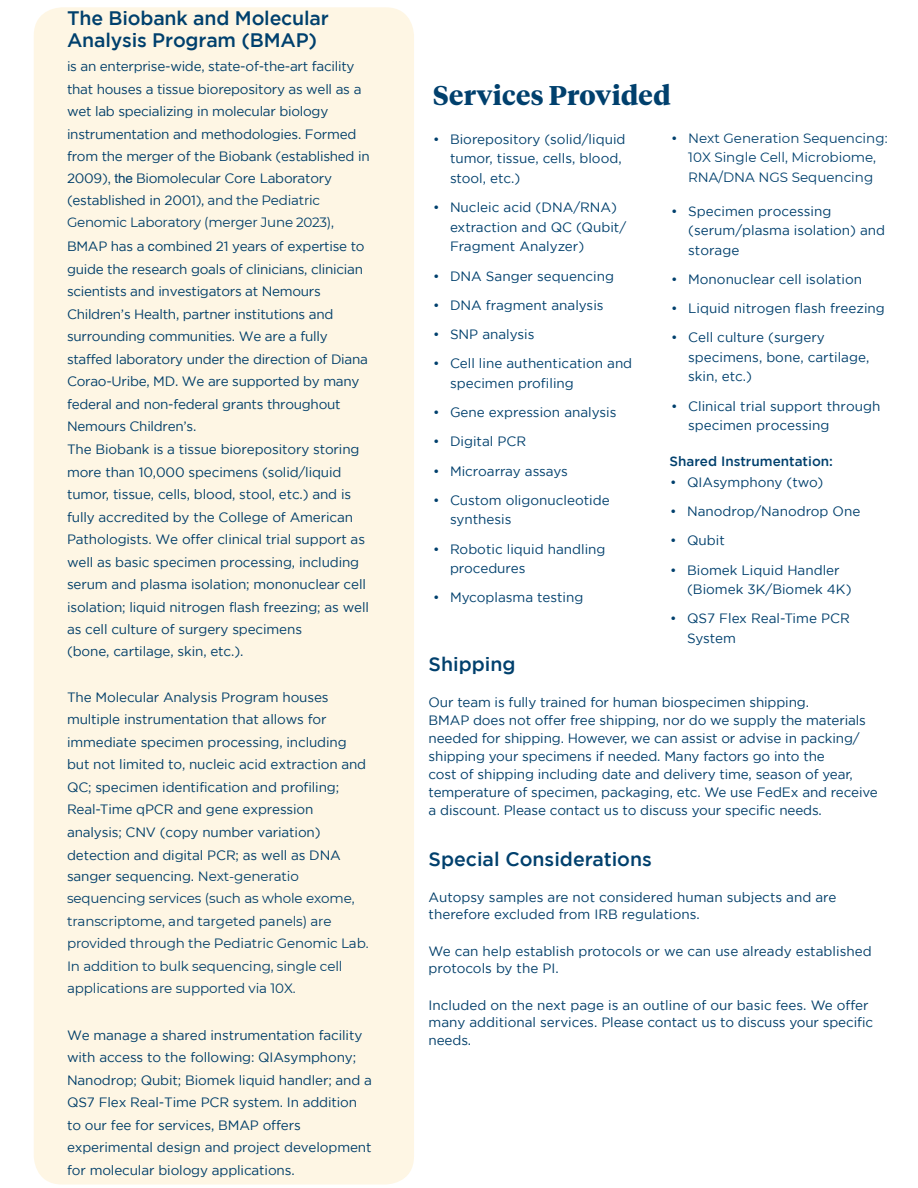
<style>
.page{position:relative;width:918px;height:1188px;background:#fff}
.page>*{position:absolute;margin:0;border:0;box-sizing:border-box;transform-origin:0 0}
.t1{font:700 27px "Tiempos Headline";letter-spacing:.01em;color:#00406d}
.t2{font:500 19.5px/22.5px "Gotham";letter-spacing:-.01em;color:#00406d}
.t3{font:13.5px/22.5px "Gotham";letter-spacing:-.01em;color:#003e69}
.t4{font:13.5px/19.5px "Gotham";color:#00406d}
.t5{font:13.5px/19.5px "Montserrat";color:#00406d;text-align:center}
.t6{font:500 13.5px "Gotham";color:#00406d}
.s1{font-family:"Arial"}
.s2{font-family:"Montserrat"}
.s3{font-family:"Gotham"}
</style>
<div class="page">
<div style="left:34px;top:7px;width:380px;height:1178px;background:#fef6e4;border-radius:28px"></div>
<p class="t2" style="left:67px;top:6px;width:263px">The Biobank and Molecular<br>Analysis Program (BMAP)</p>
<p class="t3" style="left:67px;top:55px;width:304px">is an enterprise-wide, state-of-the-art facility that houses a tissue biorepository as well as a wet lab specializing in molecular biology instrumentation and methodologies. Formed from the merger of the Biobank (established in 2009)<span class="s1">, the</span> Biomolecular Core Laboratory (established in 2001), <span class="s2">and the Pediatric Genomic Laboratory (merger June 2023), </span>BMAP has a <span class="s1">c</span>ombined 21 years of expertise to guide the research goals of clinicians, clinician scientists and investigators at Nemours Children’s Health, partner institutions and surrounding communities. We are a fully staffed laboratory under the direction of Diana Corao-Uribe, MD. We are supported by many federal and non-federal grants throughout Nemours Children’s.</p>
<p class="t3" style="left:67px;top:438px;width:304px">The Biobank is a tissue biorepository storing more than 10,000 specimens (solid/liquid tumor, tissue, cells, blood, stool, etc.) and is fully accredited by the College of American Pathologists. We offer clinical trial support as well as basic specimen processing, including serum and plasma isolation; mononuclear cell isolation; liquid nitrogen flash freezing; as well as cell culture of surgery specimens<br>(bone, cartilage, skin, etc.).</p>
<p class="t3" style="left:67px;top:686px;width:303px">The Molecular Analysis Program houses multiple instrumentation that allows for immediate specimen processing, including but not limited to, nucleic acid extraction and QC; specimen identification and profiling; Real-Time qPCR and gene expression analysis; CNV (copy number variation) detection and digital PCR; as well as DNA sanger sequencing. <span class="s2">Next-generatio sequencing services (such as whole exome, transcriptome, and targeted panels) are provided through the Pediatric Genomic Lab.<br>In addition to bulk sequencing, single cell applications are supported via 10X.</span></p>
<p class="t3" style="left:67px;top:1023px;width:306px">We manage a shared instrumentation facility with access to the following: QIAsymphony; Nanodrop; Qubit; Biomek liquid handler; and a QS7 Flex Real-Time PCR system. In addition to our fee for services, BMAP offers experimental design and project development for molecular biology applications.</p>
<h2 class="t1" style="left:433px;top:77px;width:239px">Services Provided</h2>
<p class="t4" style="left:450px;top:129px;width:177px;text-indent:-17px">• Biorepository (solid/liquid tumor, tissue, cells, blood, stool, etc.)</p>
<p class="t4" style="left:450px;top:198px;width:178px;text-indent:-17px">• Nucleic acid (DNA/RNA) extraction and QC (Qubit/<br>Fragment Analyzer)</p>
<p class="t4" style="left:433px;top:266px;width:182px">• DNA Sanger sequencing</p>
<p class="t4" style="left:433px;top:295px;width:172px">• DNA fragment analysis</p>
<p class="t4" style="left:433px;top:324px;width:103px">• SNP analysis</p>
<p class="t4" style="left:433px;top:354px;width:201px">• Cell line authentication and</p>
<p class="t4" style="left:450px;top:373px;width:125px">specimen profiling</p>
<p class="t4" style="left:433px;top:402px;width:185px">• Gene expression analysis</p>
<p class="t4" style="left:433px;top:432px;width:95px">• Digital PCR</p>
<p class="t4" style="left:433px;top:461px;width:136px">• Microarray assays</p>
<p class="t4" style="left:450px;top:490px;width:161px;text-indent:-17px">• Custom oligonucleotide synthesis</p>
<p class="t4" style="left:450px;top:539px;width:157px;text-indent:-17px">• Robotic liquid handling procedures</p>
<p class="t4" style="left:433px;top:588px;width:152px">• Mycoplasma testing</p>
<p class="t5" style="left:671px;top:128px;width:218px"><span class="s3">•</span> Next Generation Sequencing:<br>10X Single Cell, Microbiome,<br>RNA/DNA NGS Sequencing</p>
<p class="t4" style="left:688px;top:201px;width:198px;text-indent:-17px">• Specimen processing (serum/plasma isolation) and storage</p>
<p class="t4" style="left:671px;top:269px;width:192px">• Mononuclear cell isolation</p>
<p class="t4" style="left:671px;top:298px;width:215px">• Liquid nitrogen flash freezing</p>
<p class="t4" style="left:688px;top:328px;width:183px;text-indent:-17px">• Cell culture (surgery specimens, bone, cartilage, skin, etc.)</p>
<p class="t4" style="left:688px;top:396px;width:194px;text-indent:-17px">• Clinical trial support through specimen processing</p>
<p class="t6" style="left:670px;top:453px;width:165px">Shared Instrumentation:</p>
<p class="t4" style="left:670px;top:472px;width:155px">• QIAsymphony (two)</p>
<p class="t4" style="left:670px;top:501px;width:192px">• Nanodrop/Nanodrop One</p>
<p class="t4" style="left:670px;top:531px;width:56px">• Qubit</p>
<p class="t4" style="left:687px;top:560px;width:166px;text-indent:-17px">• Biomek Liquid Handler (Biomek 3K/Biomek 4K)</p>
<p class="t4" style="left:687px;top:609px;width:164px;text-indent:-17px">• QS7 Flex Real-Time PCR<br>System</p>
<h3 class="t2" style="left:429px;top:652px;width:89px">Shipping</h3>
<p class="t3" style="left:429px;top:693px;width:451px;line-height:18px">Our team is fully trained for human biospecimen shipping.<br>BMAP does not offer free shipping, nor do we supply the materials needed for shipping. However, we can assist or advise in packing/ shipping your specimens if needed. Many factors go into the<br>cost of shipping including date and delivery time, season of year, temperature of specimen, packaging, etc. We use FedEx and receive</p>
<p class="t3" style="left:429px;top:798px;width:395px">a discount. Please contact us to discuss your specific needs.</p>
<h3 class="t2" style="left:429px;top:847px;width:225px">Special Considerations</h3>
<p class="t3" style="left:429px;top:888px;width:409px;line-height:18px">Autopsy samples are not considered human subjects and are therefore excluded from IRB regulations.</p>
<p class="t3" style="left:429px;top:942px;width:445px;line-height:18px">We can help establish protocols or we can use already established protocols by the PI.</p>
<p class="t3" style="left:429px;top:993px;width:442px">Included on the next page is an outline of our basic fees. We offer</p>
<p class="t3" style="left:429px;top:1011px;width:446px">many additional services. Please contact us to discuss your specific</p>
<p class="t3" style="left:429px;top:1029px;width:44px">needs.</p>
</div>
